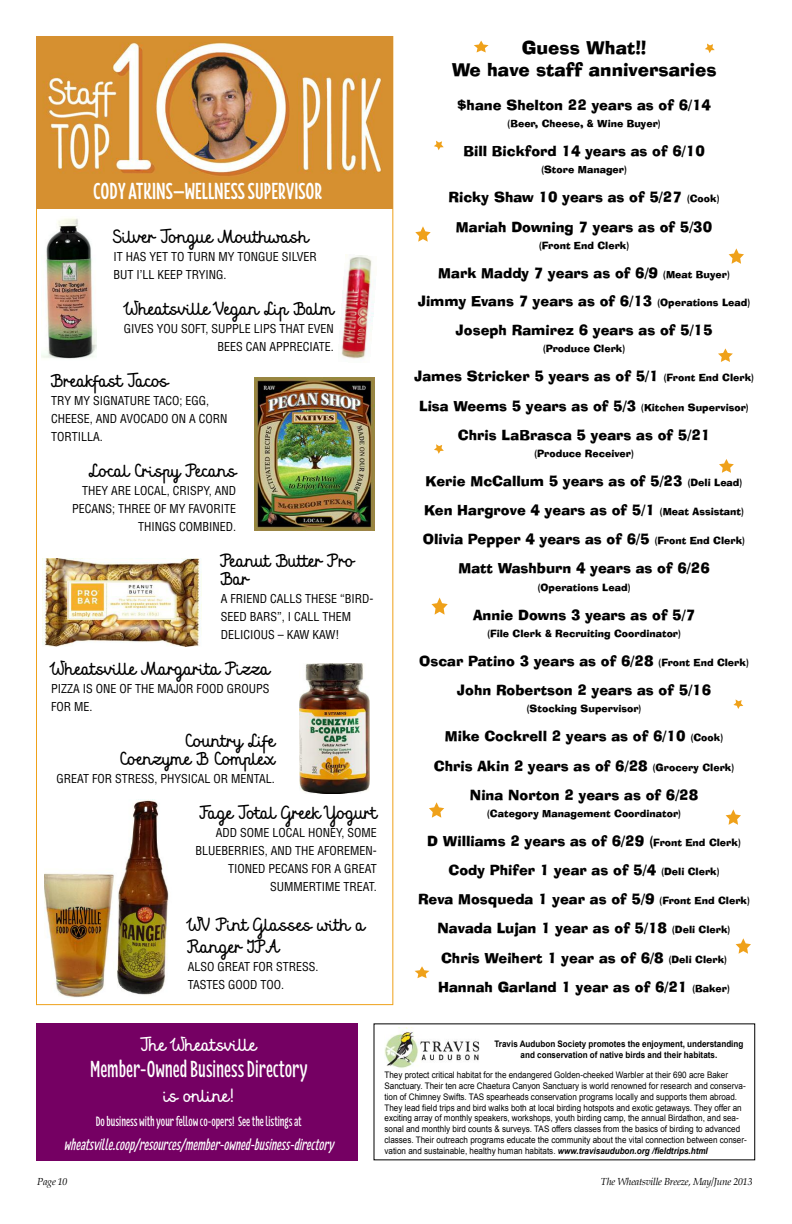
<style>
.page{position:relative;width:792px;height:1224px;background:#fff}
.page>*{position:absolute;margin:0;border:0;box-sizing:border-box;transform-origin:0 0}
.t1{font:600 24px "Florence";color:#fff}
.t2{font:700 24px "Florence";color:#fff}
.t3{font:18px/18px "Mrs White";color:#000}
.t4{font:18px/22px "Ad Lib BT";color:#000;text-align:center}
.t5{font:18px "Mrs White";color:#fff}
.t6{font:italic 600 16px "Florence";color:#fff}
.t7{font:14px/29.1px "Ad Lib BT";color:#000;text-align:center}
.t8{font:600 14px "Florence";color:#fff}
.t9{font:condensed 12px/18px "Helvetica";color:#000}
.t10{font:10px "Ad Lib BT";color:#000}
.t11{font:italic 10px "Palatino";letter-spacing:-.025em;color:#000}
.t12{font:9px/10.8px "Arial";color:#000;scale:.9 1}
.t13{font:700 9px/10.8px "Arial";color:#000;text-align:center;scale:.9 1}
.s1{font-size:10px}
.s2{font-weight:700;font-style:italic}
</style>
<div class="page">
<img style="left:44px;top:800px;width:125px;height:198px">
<svg style="left:474px;top:41px;width:15px;height:11px"></svg>
<svg style="left:429px;top:802px;width:15px;height:16px"></svg>
<svg style="left:719px;top:459px;width:15px;height:14px"></svg>
<svg style="left:705px;top:44px;width:10px;height:9px"></svg>
<svg style="left:726px;top:809px;width:15px;height:16px"></svg>
<svg style="left:431px;top:598px;width:17px;height:17px"></svg>
<svg style="left:733px;top:699px;width:10px;height:10px"></svg>
<svg style="left:415px;top:226px;width:16px;height:16px"></svg>
<svg style="left:415px;top:966px;width:14px;height:12px"></svg>
<svg style="left:434px;top:444px;width:10px;height:10px"></svg>
<svg style="left:729px;top:248px;width:15px;height:16px"></svg>
<svg style="left:718px;top:348px;width:15px;height:14px"></svg>
<svg style="left:434px;top:141px;width:10px;height:9px"></svg>
<svg style="left:736px;top:938px;width:15px;height:16px"></svg>
<img style="left:384px;top:1027px;width:96px;height:41px">
<div style="left:36px;top:1023px;width:321px;height:138px;background:#750063"></div>
<img style="left:36px;top:36px;width:356px;height:172px">
<img style="left:299px;top:664px;width:70px;height:129px">
<img style="left:41px;top:218px;width:56px;height:141px">
<img style="left:255px;top:377px;width:119px;height:154px">
<img style="left:43px;top:558px;width:158px;height:89px">
<img style="left:339px;top:255px;width:37px;height:104px">
<h1 class="t2" style="left:93px;top:177px;width:231px">CODYATKINS—WELLNESSSUPERVISOR</h1>
<p class="t3" style="left:114px;top:230px;width:197px">Silver Tongue Mouthwash</p>
<p class="t9" style="left:113px;top:248px;width:205px">IT HAS YET TO TURN MY TONGUE SILVER<br>BUT I’LL KEEP TRYING.</p>
<p class="t3" style="left:125px;top:302px;width:210px">Wheatsville Vegan Lip Balm</p>
<p class="t9" style="left:124px;top:320px;width:211px;text-align:right">GIVES YOU SOFT, SUPPLE LIPS THAT EVEN<br>BEES CAN APPRECIATE.</p>
<p class="t3" style="left:51px;top:374px;width:118px">Breakfast Tacos</p>
<p class="t9" style="left:51px;top:392px;width:178px">TRY MY SIGNATURE TACO; EGG,<br>CHEESE, AND AVOCADO ON A CORN<br>TORTILLA.</p>
<p class="t3" style="left:89px;top:464px;width:148px">Local Crispy Pecans</p>
<p class="t9" style="left:72px;top:482px;width:166px;text-align:right">THEY ARE LOCAL, CRISPY, AND<br>PECANS; THREE OF MY FAVORITE<br>THINGS COMBINED.</p>
<p class="t3" style="left:221px;top:554px;width:135px">Peanut Butter Pro<br>Bar</p>
<p class="t9" style="left:221px;top:590px;width:154px">A FRIEND CALLS THESE “BIRD-<br>SEED BARS”, I CALL THEM<br>DELICIOUS – KAW KAW!</p>
<p class="t3" style="left:51px;top:662px;width:220px">Wheatsville Margarita Pizza</p>
<p class="t9" style="left:51px;top:680px;width:220px">PIZZA IS ONE OF THE MAJOR FOOD GROUPS<br>FOR ME.</p>
<p class="t3" style="left:120px;top:734px;width:156px;text-align:right">Country Life<br>Coenzyme B Complex</p>
<p class="t9" style="left:57px;top:770px;width:220px">GREAT FOR STRESS, PHYSICAL OR MENTAL.</p>
<p class="t3" style="left:200px;top:806px;width:178px">Fage Total Greek Yogurt</p>
<p class="t9" style="left:195px;top:824px;width:183px;text-align:right">ADD SOME LOCAL HONEY, SOME<br>BLUEBERRIES, AND THE AFOREMEN-<br>TIONED PECANS FOR A GREAT<br>SUMMERTIME TREAT.</p>
<p class="t3" style="left:188px;top:916px;width:179px;line-height:22px">WV Pint Glasses with a<br>Ranger IPA</p>
<p class="t9" style="left:188px;top:958px;width:132px">ALSO GREAT FOR STRESS.<br>TASTES GOOD TOO.</p>
<p class="t4" style="left:452px;top:36px;width:266px">Guess What!!<br>We have staff anniversaries</p>
<p class="t7" style="left:457px;top:90px;width:256px">$hane Shelton 22 years as of 6/14</p>
<p class="t10" style="left:507px;top:117px;width:155px">(Beer, Cheese, &amp; Wine Buyer)</p>
<p class="t7" style="left:463px;top:137px;width:243px">Bill Bickford 14 years as of 6/10</p>
<p class="t10" style="left:541px;top:163px;width:88px">(Store Manager)</p>
<p class="t7" style="left:449px;top:183px;width:273px">Ricky Shaw 10 years as of 5/27 <span class="s1">(Cook)<br></span>Mariah Downing 7 years as of 5/30</p>
<p class="t10" style="left:539px;top:239px;width:92px">(Front End Clerk)</p>
<p class="t7" style="left:418px;top:259px;width:334px;line-height:28.6px">Mark Maddy 7 years as of 6/9 <span class="s1">(Meat Buyer)<br></span>Jimmy Evans 7 years as of 6/13 <span class="s1">(Operations Lead)<br></span>Joseph Ramirez 6 years as of 5/15</p>
<p class="t10" style="left:543px;top:342px;width:84px">(Produce Clerk)</p>
<p class="t7" style="left:414px;top:362px;width:342px">James Stricker 5 years as of 5/1 <span class="s1">(Front End Clerk)<br></span>Lisa Weems 5 years as of 5/3 <span class="s1">(Kitchen Supervisor)<br></span>Chris LaBrasca 5 years as of 5/21</p>
<p class="t10" style="left:534px;top:447px;width:101px">(Produce Receiver)</p>
<p class="t7" style="left:423px;top:466px;width:324px">Kerie McCallum 5 years as of 5/23 <span class="s1">(Deli Lead)<br></span>Ken Hargrove 4 years as of 5/1 <span class="s1">(Meat Assistant)<br></span>Olivia Pepper 4 years as of 6/5 <span class="s1">(Front End Clerk)<br></span>Matt Washburn 4 years as of 6/26</p>
<p class="t10" style="left:537px;top:581px;width:95px">(Operations Lead)</p>
<p class="t7" style="left:473px;top:600px;width:224px">Annie Downs 3 years as of 5/7</p>
<p class="t10" style="left:487px;top:627px;width:196px">(File Clerk &amp; Recruiting Coordinator)</p>
<p class="t7" style="left:419px;top:646px;width:331px">Oscar Patino 3 years as of 6/28 <span class="s1">(Front End Clerk)<br></span>John Robertson 2 years as of 5/16</p>
<p class="t10" style="left:527px;top:702px;width:117px">(Stocking Supervisor)</p>
<p class="t7" style="left:434px;top:722px;width:302px">Mike Cockrell 2 years as of 6/10 <span class="s1">(Cook)<br></span>Chris Akin 2 years as of 6/28 <span class="s1">(Grocery Clerk)<br></span>Nina Norton 2 years as of 6/28</p>
<p class="t10" style="left:487px;top:807px;width:196px">(Category Management Coordinator)</p>
<p class="t7" style="left:418px;top:826px;width:334px">D Williams 2 years as of 6/29 (<span class="s1">Front End Clerk)<br></span>Cody Phifer 1 year as of 5/4 <span class="s1">(Deli Clerk)<br></span>Reva Mosqueda 1 year as of 5/9 <span class="s1">(Front End Clerk)<br></span>Navada Lujan 1 year as of 5/18 <span class="s1">(Deli Clerk)<br></span>Chris Weihert 1 year as of 6/8 <span class="s1">(Deli Clerk)<br></span>Hannah Garland 1 year as of 6/21 <span class="s1">(Baker)</span></p>
<p class="t5" style="left:141px;top:1038px;width:117px">The Wheatsville</p>
<h1 class="t1" style="left:90px;top:1055px;width:219px">Member-OwnedBusinessDirectory</h1>
<p class="t5" style="left:164px;top:1088px;width:72px">is online!</p>
<p class="t8" style="left:96px;top:1113px;width:207px">Dobusinesswithyourfellowco-opers! Seethelistingsat</p>
<p class="t6" style="left:64px;top:1135px;width:276px">wheatsville.coop/resources/member-owned-business-directory</p>
<p class="t13" style="left:494px;top:1039px;width:278px">Travis Audubon Society promotes the enjoyment, understanding and conservation of native birds and their habitats.</p>
<p class="t12" style="left:385px;top:1070px;width:404px">They protect critical habitat for the endangered Golden-cheeked Warbler at their 690 acre Baker Sanctuary. Their ten acre Chaetura Canyon Sanctuary is world renowned for research and conserva&shy;tion of Chimney Swifts. TAS spearheads conservation programs locally and supports them abroad.<br>They lead field trips and bird walks both at local birding hotspots and exotic getaways. They offer an exciting array of monthly speakers, workshops, youth birding camp, the annual Birdathon, and sea&shy;sonal and monthly bird counts &amp; surveys. TAS offers classes from the basics of birding to advanced classes. Their outreach programs educate the community about the vital connection between conser&shy;vation and sustainable, healthy human habitats. <span class="s2">www.travisaudubon.org /fieldtrips.html</span></p>
<p class="t11" style="left:37px;top:1177px;width:32px">Page 10</p>
<p class="t11" style="left:601px;top:1177px;width:153px">The Wheatsville Breeze, May/June 2013</p>
</div>
